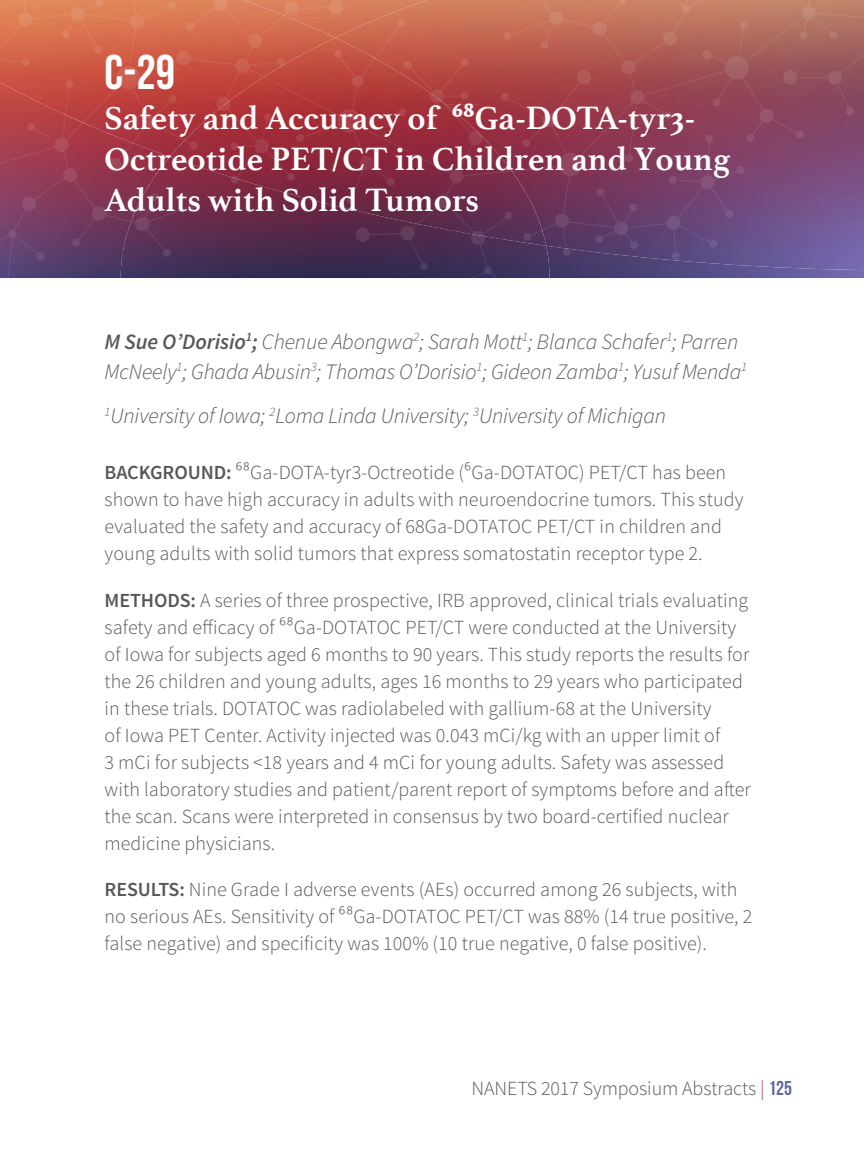
<style>
.page{position:relative;width:864px;height:1152px;background:#fff}
.page>*{position:absolute;margin:0;border:0;box-sizing:border-box;transform-origin:0 0}
.t1{font:700 48.8px "Bebas Neue";color:#fff}
.t2{font:700 34px/40.8px "Athelas";color:#fff}
.t3{font:italic 300 22px/30px "Source Sans Pro";letter-spacing:-.005em;color:#57585a}
.t4{font:300 20px/27px "Source Sans Pro";letter-spacing:.005em;color:#57585a}
.s1{font-weight:600}
.s2{color:#af3d3c}
.s3{font-family:"Bebas Neue";font-weight:700;color:#65669a}
</style>
<div class="page">
<svg style="left:0;top:0;width:864px;height:279px;background:#934756"></svg>
<p class="t1" style="left:105px;top:45px;width:72px">C-29</p>
<p class="t2" style="left:105px;top:97px;width:627px">Safety and Accuracy of ⁶⁸Ga-DOTA-tyr3-<br>Octreotide PET/CT in Children and Young<br>Adults with Solid Tumors</p>
<p class="t3" style="left:105px;top:326px;width:644px"><span class="s1">M Sue O’Dorisio</span><sup>1</sup><span class="s1">;</span> Chenue Abongwa<sup>2</sup>; Sarah Mott<sup>1</sup>; Blanca Schafer<sup>1</sup>; Parren<br>McNeely<sup>1</sup>; Ghada Abusin<sup>3</sup>; Thomas O’Dorisio<sup>1</sup>; Gideon Zamba<sup>1</sup>; Yusuf Menda<sup>1</sup></p>
<p class="t3" style="left:105px;top:401px;width:563px"><sup>1</sup>University of Iowa; <sup>2</sup>Loma Linda University; <sup>3</sup>University of Michigan</p>
<p class="t4" style="left:105px;top:459px;width:640px"><span class="s1">BACKGROUND:</span> ⁶⁸Ga-DOTA-tyr3-Octreotide (⁶Ga-DOTATOC) PET/CT has been shown to have high accuracy in adults with neuroendocrine tumors. This study evaluated the safety and accuracy of 68Ga-DOTATOC PET/CT in children and young adults with solid tumors that express somatostatin receptor type 2.</p>
<p class="t4" style="left:105px;top:587px;width:648px"><span class="s1">METHODS:</span> A series of three prospective, IRB approved, clinical trials evaluating safety and efficacy of ⁶⁸Ga-DOTATOC PET/CT were conducted at the University of Iowa for subjects aged 6 months to 90 years. This study reports the results for the 26 children and young adults, ages 16 months to 29 years who participated in these trials. DOTATOC was radiolabeled with gallium-68 at the University<br>of Iowa PET Center. Activity injected was 0.043 mCi/kg with an upper limit of<br>3 mCi for subjects &lt;18 years and 4 mCi for young adults. Safety was assessed with laboratory studies and patient/parent report of symptoms before and after the scan. Scans were interpreted in consensus by two board-certified nuclear medicine physicians.</p>
<p class="t4" style="left:105px;top:876px;width:649px"><span class="s1">RESULTS:</span> Nine Grade I adverse events (AEs) occurred among 26 subjects, with no serious AEs. Sensitivity of ⁶⁸Ga-DOTATOC PET/CT was 88% (14 true positive, 2 false negative) and specificity was 100% (10 true negative, 0 false positive).</p>
<p class="t4" style="left:472px;top:1075px;width:322px">NANETS 2017 Symposium Abstracts <span class="s2">|</span> <span class="s3">125</span></p>
</div>
